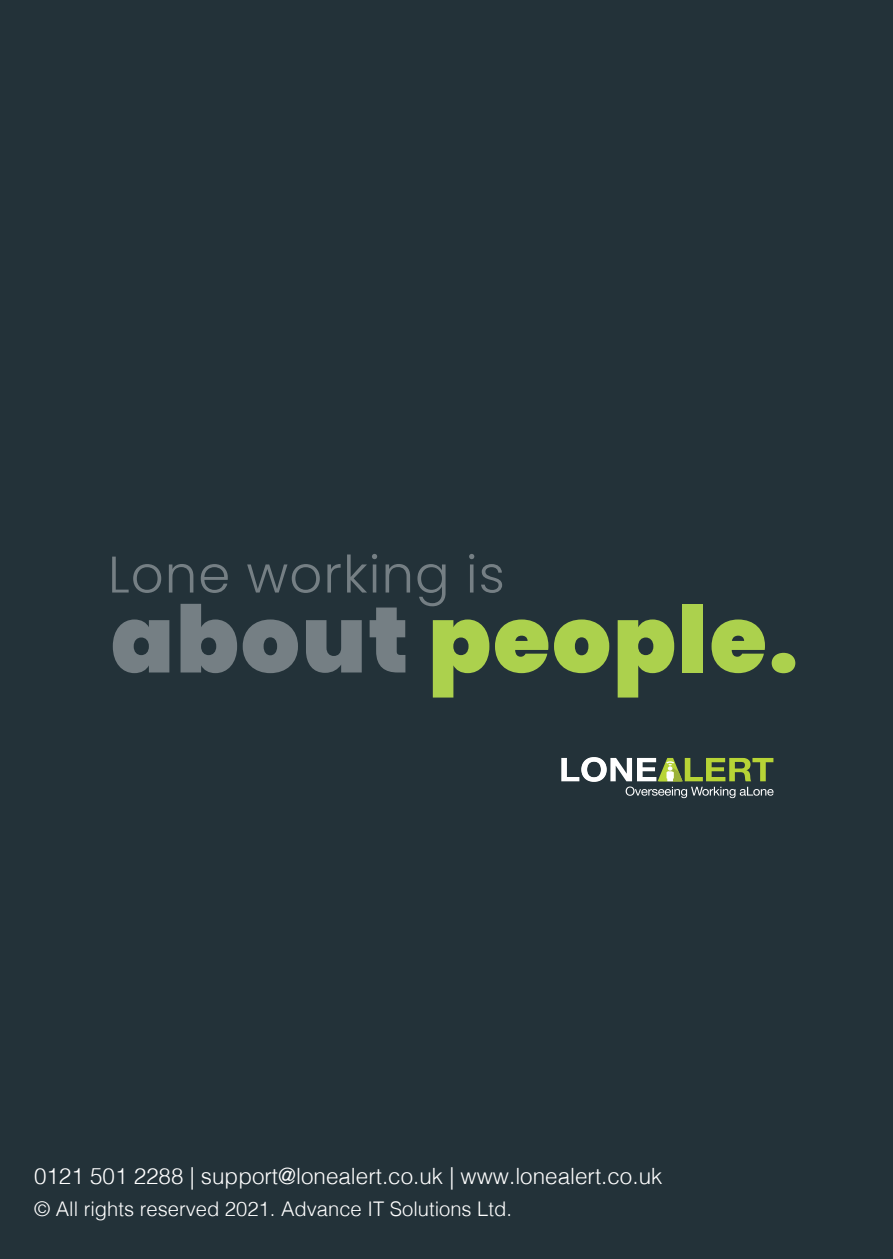
<style>
.page{position:relative;width:893px;height:1259px;background:#233239}
.page>*{position:absolute;margin:0;border:0;box-sizing:border-box;transform-origin:0 0}
.t1{font:900 92.7px "Poppins";letter-spacing:.02em;color:#acd14d}
.t2{font:300 51.3px "Poppins";letter-spacing:.02em;color:#757f84}
.t3{font:300 22.5px "Helvetica";color:#fff}
.t4{font:300 20.1px "Helvetica";color:#fff}
.s1{color:#757f84}
</style>
<div class="page">
<svg style="left:561px;top:757px;width:213px;height:41px"></svg>
<h2 class="t2" style="left:108px;top:545px;width:398px">Lone working is</h2>
<h1 class="t1" style="left:111px;top:586px;width:689px"><span class="s1">about</span> people.</h1>
<p class="t3" style="left:34px;top:1157px;width:630px">0121 501 2288 | support@lonealert.co.uk | www.lonealert.co.uk</p>
<p class="t4" style="left:34px;top:1192px;width:479px">© All rights reserved 2021. Advance IT Solutions Ltd.</p>
</div>
